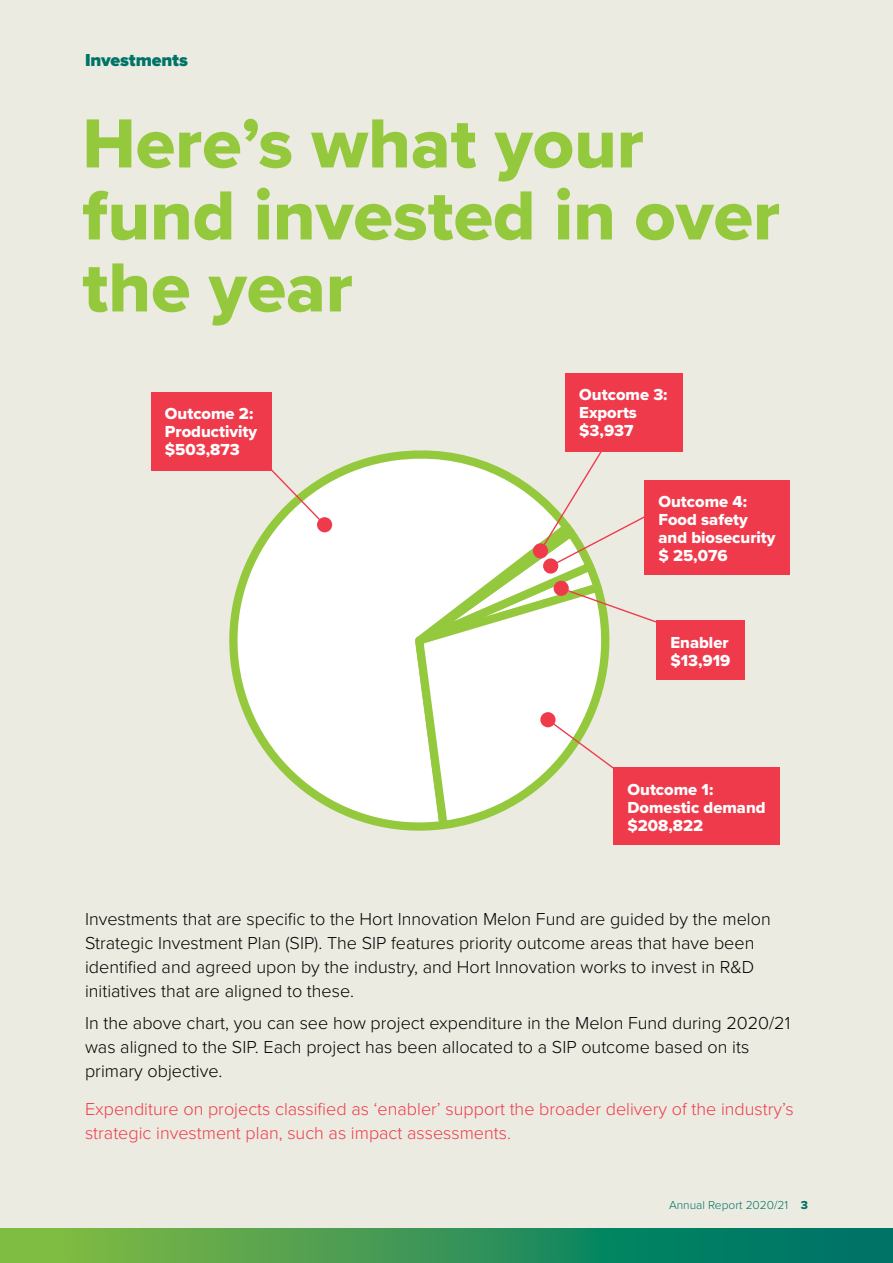
<style>
.page{position:relative;width:893px;height:1263px;background:#fff}
.page>*{position:absolute;margin:0;border:0;box-sizing:border-box;transform-origin:0 0}
.t1{font:72px/72px "Proxima Nova Extrabld";color:#95c93d}
.t2{font:300 18px/24px "Proxima Nova";color:#000}
.t3{font:300 18px/24px "Proxima Nova";color:#ef3a4c}
.t4{font:900 18px "Proxima Nova";letter-spacing:-.005em;color:#007367}
.t5{font:16.5px/18px "Proxima Nova Extrabld";color:#fff}
.t6{font:300 12px "Proxima Nova";color:#007367}
.s1{font-family:"Proxima Nova Extrabld";font-weight:400}
</style>
<div class="page">
<div style="left:0;top:0;width:893px;height:1229px;background:#ecebe1"></div>
<svg style="left:212px;top:451px;width:197px;height:380px"></svg>
<svg style="left:409px;top:652px;width:218px;height:179px"></svg>
<svg style="left:0;top:1229px;width:893px;height:34px;background:#369556"></svg>
<svg style="left:269px;top:468px;width:58px;height:59px"></svg>
<div style="left:317px;top:517px;width:15px;height:15px;background:#ef3a4c;border-radius:50%"></div>
<svg style="left:408px;top:434px;width:277px;height:218px"></svg>
<div style="left:554px;top:581px;width:15px;height:15px;background:#ef3a4c;border-radius:50%"></div>
<svg style="left:546px;top:718px;width:72px;height:54px"></svg>
<div style="left:540px;top:712px;width:15px;height:15px;background:#ef3a4c;border-radius:50%"></div>
<div style="left:656px;top:621px;width:89px;height:59px;background:#ef3a4c"></div>
<div style="left:613px;top:768px;width:167px;height:77px;background:#ef3a4c"></div>
<div style="left:151px;top:392px;width:121px;height:78px;background:#ef3a4c"></div>
<div style="left:644px;top:480px;width:146px;height:95px;background:#ef3a4c"></div>
<div style="left:565px;top:373px;width:117px;height:78px;background:#ef3a4c"></div>
<p class="t4" style="left:85px;top:46px;width:105px">Investments</p>
<h1 class="t1" style="left:82px;top:106px;width:699px">Here’s what your fund invested in over the year</h1>
<p class="t5" style="left:165px;top:404px;width:94px">Outcome 2:<br>Productivity $503,873</p>
<p class="t5" style="left:579px;top:385px;width:90px">Outcome 3:<br>Exports $3,937</p>
<p class="t5" style="left:658px;top:493px;width:119px">Outcome 4:<br>Food safety and biosecurity $ 25,076</p>
<p class="t5" style="left:670px;top:633px;width:61px">Enabler $13,919</p>
<p class="t5" style="left:627px;top:780px;width:140px">Outcome 1:<br>Domestic demand $208,822</p>
<p class="t2" style="left:85px;top:906px;width:687px">Investments that are specific to the Hort Innovation Melon Fund are guided by the melon Strategic Investment Plan (SIP). The SIP features priority outcome areas that have been identified and agreed upon by the industry, and Hort Innovation works to invest in R&amp;D initiatives that are aligned to these.</p>
<p class="t2" style="left:85px;top:1010px;width:707px">In the above chart, you can see how project expenditure in the Melon Fund during 2020/21 was aligned to the SIP. Each project has been allocated to a SIP outcome based on its primary objective.</p>
<p class="t3" style="left:85px;top:1096px;width:710px">Expenditure on projects classified as ‘enabler’ support the broader delivery of the industry’s strategic investment plan, such as impact assessments.</p>
<p class="t6" style="left:669px;top:1196px;width:140px">Annual Report 2020/21 <span class="s1">3</span></p>
</div>
